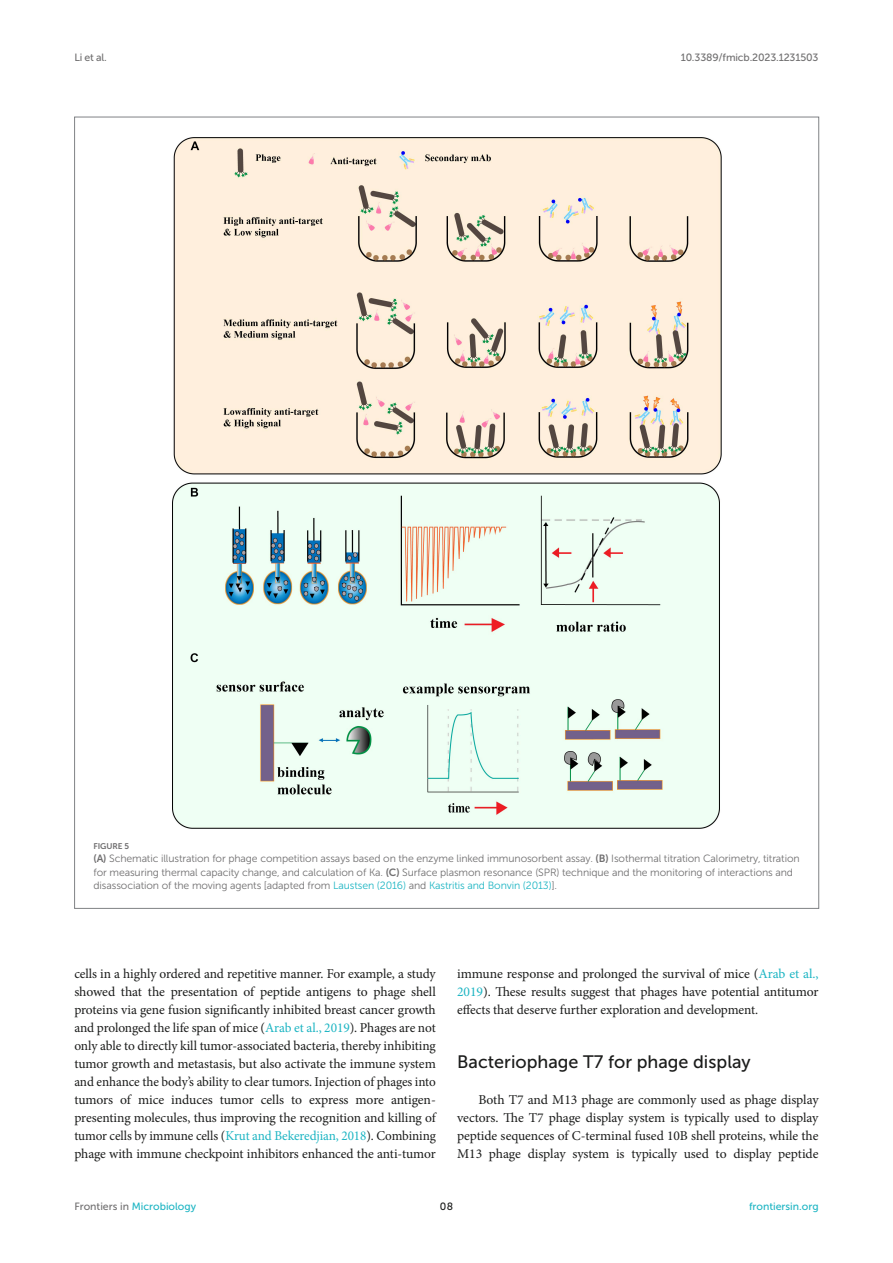
<style>
.page{position:relative;width:893px;height:1263px;background:#fff}
.page>*{position:absolute;margin:0;border:0;box-sizing:border-box;transform-origin:0 0}
.HEAD_2{font:18px "Museo Sans 500";color:#1b1c1b}
.TEXT_FLUSH{font:13.5px/18px "Minion Pro";letter-spacing:-.005em;color:#1b1c1b;text-align:justify}
.FIG_LEG{font:10.5px/13.5px "Museo Sans 300";letter-spacing:-.01em;color:#706f70}
.t1{font:10.5px "Museo Sans 500";color:#1db5c3}
.t2{font:10.5px "Museo Sans 500";letter-spacing:-.015em;color:#706f70}
.t3{font:10.5px "Museo Sans 500";color:#1b1c1b}
.FIG_HD{font:8.25px "Museo Sans 700";letter-spacing:-.01em;color:#706f70}
.s1{font-family:"Museo Sans 700"}
.s2{color:#1db5c3}
.s3{color:#706f70}
</style>
<div class="page">
<img style="left:172px;top:137px;width:550px;height:692px">
<p class="t2" style="left:74px;top:51px;width:34px">Li et al.</p>
<p class="t2" style="left:681px;top:51px;width:139px">10.3389/fmicb.2023.1231503</p>
<p class="FIG_HD" style="left:94px;top:841px;width:37px">FIGURE 5</p>
<p class="FIG_LEG" style="left:94px;top:852px;width:708px"><span class="s1">(A)</span> Schematic illustration for phage competition assays based on the enzyme linked immunosorbent assay. <span class="s1">(B)</span> Isothermal titration Calorimetry, titration for measuring thermal capacity change, and calculation of Ka. <span class="s1">(C)</span> Surface plasmon resonance (SPR) technique and the monitoring of interactions and disassociation of the moving agents [adapted from <span class="s2">Laustsen (2016)</span> and <span class="s2">Kastritis and Bonvin (2013)</span>].</p>
<p class="TEXT_FLUSH" style="left:74px;top:965px;width:363px">cells in a highly ordered and repetitive manner. For example, a study showed that the presentation of peptide antigens to phage shell proteins via gene fusion significantly inhibited breast cancer growth and prolonged the life span of mice (<span class="s2">Arab et al., 2019</span>). Phages are not only able to directly kill tumor-associated bacteria, thereby inhibiting tumor growth and metastasis, but also activate the immune system and enhance the body’s ability to clear tumors. Injection of phages into tumors of mice induces tumor cells to express more antigen&shy;presenting molecules, thus improving the recognition and killing of tumor cells by immune cells (<span class="s2">Krut and Bekeredjian, 2018</span>). Combining phage with immune checkpoint inhibitors enhanced the anti-tumor</p>
<p class="TEXT_FLUSH" style="left:457px;top:965px;width:363px">immune response and prolonged the survival of mice (<span class="s2">Arab et al., 2019</span>). These results suggest that phages have potential antitumor effects that deserve further exploration and development.</p>
<p class="HEAD_2" style="left:457px;top:1052px;width:295px">Bacteriophage T7 for phage display</p>
<p class="TEXT_FLUSH" style="left:457px;top:1091px;width:363px;text-indent:21px">Both T7 and M13 phage are commonly used as phage display vectors. The T7 phage display system is typically used to display peptide sequences of C-terminal fused 10B shell proteins, while the M13 phage display system is typically used to display peptide</p>
<p class="t1" style="left:74px;top:1200px;width:123px"><span class="s3">Frontiers in</span> Microbiology</p>
<p class="t3" style="left:440px;top:1200px;width:15px">08</p>
<p class="t1" style="left:749px;top:1200px;width:71px">frontiersin.org</p>
</div>
